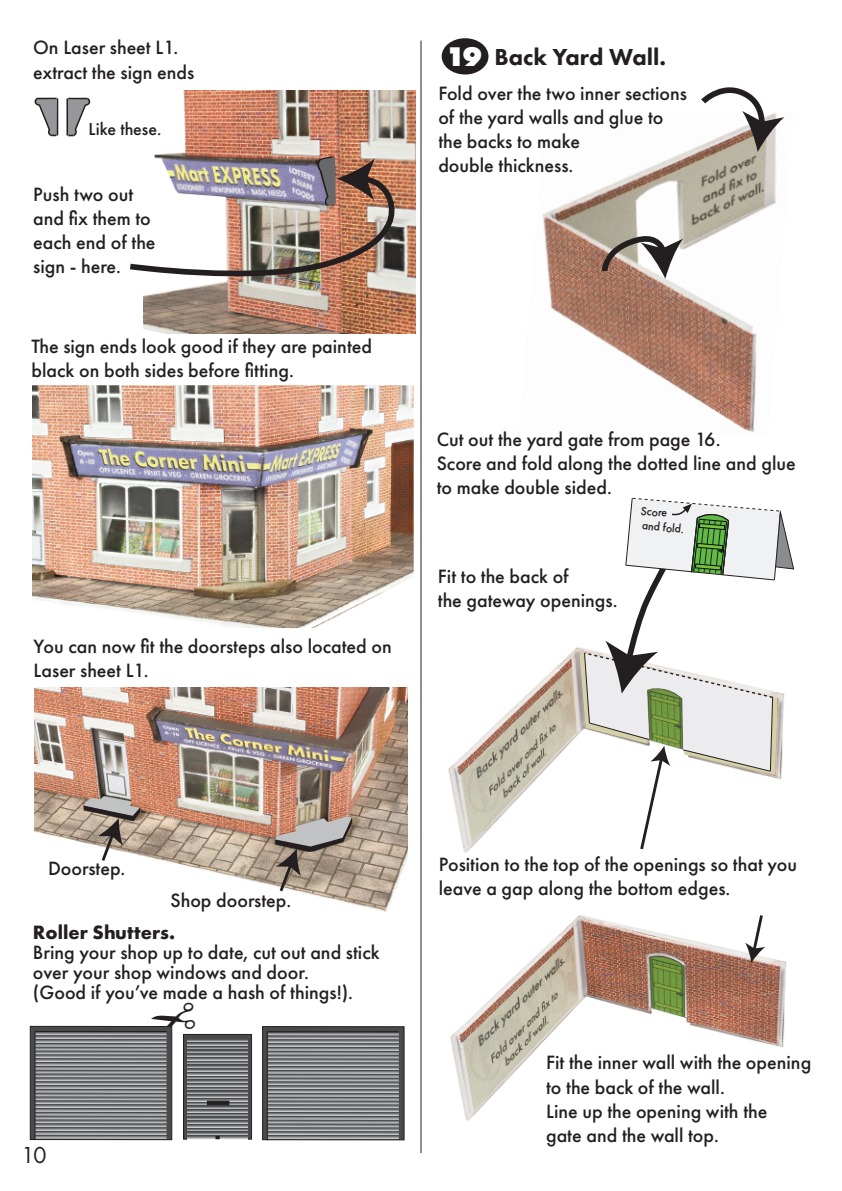
<style>
.page{position:relative;width:842px;height:1191px;background:#fff}
.page>*{position:absolute;margin:0;border:0;box-sizing:border-box;transform-origin:0 0}
.t1{font:800 28px "Futura PT";color:#fff}
.t2{font:800 24px "Futura PT";color:#231f20}
.t3{font:24px "Futura PT";color:#231f20}
.t4{font:500 20px/24px "Futura PT";color:#231f20}
.t5{font:700 20px "Futura PT";color:#231f20}
.t6{font:500 18px "Futura PT";color:#231f20}
.t7{font:500 12.2px/14.8px "Futura PT";color:#231f20;scale:.96 1}
</style>
<div class="page">
<img style="left:144px;top:91px;width:272px;height:242px">
<img style="left:32px;top:385px;width:382px;height:243px">
<img style="left:34px;top:687px;width:374px;height:225px">
<svg style="left:83px;top:796px;width:57px;height:68px"></svg>
<svg style="left:275px;top:816px;width:77px;height:78px;background:#a39488"></svg>
<img style="left:542px;top:117px;width:243px;height:315px">
<img style="left:448px;top:647px;width:131px;height:206px">
<img style="left:450px;top:915px;width:337px;height:206px">
<svg style="left:697px;top:87px;width:87px;height:65px"></svg>
<svg style="left:599px;top:229px;width:84px;height:50px"></svg>
<svg style="left:745px;top:915px;width:20px;height:48px"></svg>
<hr style="left:420px;top:41px;width:1px;height:1112px;background:#231f20">
<div style="left:442px;top:38px;width:46px;height:36px;background:#231f20;border-radius:50%"></div>
<svg style="left:579px;top:497px;width:215px;height:353px"></svg>
<svg style="left:35px;top:97px;width:23px;height:40px"></svg>
<hr style="left:66px;top:98px;width:2px;height:37px;background:#231f20">
<svg style="left:67px;top:97px;width:23px;height:40px"></svg>
<img style="left:130px;top:156px;width:292px;height:127px">
<div style="left:183px;top:1034px;width:69px;height:105px;background:#494a4b;border:1px solid #231f20"></div>
<svg style="left:187px;top:1039px;width:61px;height:3px"></svg>
<svg style="left:187px;top:1043px;width:61px;height:3px"></svg>
<svg style="left:187px;top:1047px;width:61px;height:2px"></svg>
<svg style="left:187px;top:1051px;width:61px;height:2px"></svg>
<svg style="left:187px;top:1054px;width:61px;height:3px"></svg>
<svg style="left:187px;top:1058px;width:61px;height:3px"></svg>
<svg style="left:187px;top:1062px;width:61px;height:2px"></svg>
<svg style="left:187px;top:1066px;width:61px;height:2px"></svg>
<svg style="left:187px;top:1069px;width:61px;height:3px"></svg>
<svg style="left:187px;top:1073px;width:61px;height:2px"></svg>
<svg style="left:187px;top:1077px;width:61px;height:2px"></svg>
<svg style="left:187px;top:1080px;width:61px;height:3px"></svg>
<svg style="left:187px;top:1084px;width:61px;height:3px"></svg>
<svg style="left:187px;top:1088px;width:61px;height:2px"></svg>
<svg style="left:187px;top:1092px;width:61px;height:2px"></svg>
<svg style="left:187px;top:1095px;width:61px;height:3px"></svg>
<svg style="left:187px;top:1099px;width:61px;height:3px"></svg>
<svg style="left:187px;top:1102px;width:61px;height:3px"></svg>
<svg style="left:187px;top:1105px;width:61px;height:4px"></svg>
<svg style="left:187px;top:1110px;width:61px;height:3px"></svg>
<svg style="left:187px;top:1114px;width:61px;height:2px"></svg>
<svg style="left:187px;top:1118px;width:61px;height:2px"></svg>
<svg style="left:187px;top:1121px;width:61px;height:3px"></svg>
<svg style="left:187px;top:1125px;width:61px;height:3px"></svg>
<svg style="left:187px;top:1129px;width:61px;height:2px"></svg>
<svg style="left:187px;top:1132px;width:61px;height:3px"></svg>
<svg style="left:187px;top:1136px;width:61px;height:3px"></svg>
<svg style="left:207px;top:1100px;width:22px;height:5px"></svg>
<svg style="left:215px;top:1136px;width:5px;height:3px"></svg>
<div style="left:30px;top:1026px;width:142px;height:113px;background:#494a4b"></div>
<div style="left:30px;top:1026px;width:142px;height:114px;border:1px solid #231f20"></div>
<svg style="left:36px;top:1032px;width:131px;height:3px"></svg>
<svg style="left:36px;top:1035px;width:131px;height:4px"></svg>
<svg style="left:36px;top:1039px;width:131px;height:4px"></svg>
<svg style="left:36px;top:1044px;width:131px;height:2px"></svg>
<svg style="left:36px;top:1046px;width:131px;height:4px"></svg>
<svg style="left:36px;top:1050px;width:131px;height:4px"></svg>
<svg style="left:36px;top:1054px;width:131px;height:4px"></svg>
<svg style="left:36px;top:1058px;width:131px;height:4px"></svg>
<svg style="left:36px;top:1063px;width:131px;height:3px"></svg>
<svg style="left:36px;top:1067px;width:131px;height:2px"></svg>
<svg style="left:36px;top:1069px;width:131px;height:4px"></svg>
<svg style="left:36px;top:1073px;width:131px;height:4px"></svg>
<svg style="left:36px;top:1077px;width:131px;height:4px"></svg>
<svg style="left:36px;top:1081px;width:131px;height:4px"></svg>
<svg style="left:36px;top:1086px;width:131px;height:3px"></svg>
<svg style="left:36px;top:1090px;width:131px;height:2px"></svg>
<svg style="left:36px;top:1092px;width:131px;height:4px"></svg>
<svg style="left:36px;top:1096px;width:131px;height:4px"></svg>
<svg style="left:36px;top:1100px;width:131px;height:4px"></svg>
<svg style="left:36px;top:1104px;width:131px;height:4px"></svg>
<svg style="left:36px;top:1109px;width:131px;height:3px"></svg>
<svg style="left:36px;top:1113px;width:131px;height:2px"></svg>
<svg style="left:36px;top:1115px;width:131px;height:4px"></svg>
<svg style="left:36px;top:1119px;width:131px;height:4px"></svg>
<svg style="left:36px;top:1123px;width:131px;height:4px"></svg>
<svg style="left:36px;top:1127px;width:131px;height:4px"></svg>
<svg style="left:36px;top:1132px;width:131px;height:2px"></svg>
<svg style="left:36px;top:1134px;width:131px;height:4px"></svg>
<hr style="left:35px;top:1031px;width:1px;height:109px;background:#231f20">
<hr style="left:35px;top:1031px;width:132px;height:1px;background:#231f20">
<div style="left:263px;top:1026px;width:141px;height:113px;background:#494a4b"></div>
<div style="left:262px;top:1026px;width:142px;height:114px;border:1px solid #231f20"></div>
<svg style="left:268px;top:1033px;width:131px;height:2px"></svg>
<svg style="left:268px;top:1035px;width:131px;height:4px"></svg>
<svg style="left:268px;top:1039px;width:131px;height:4px"></svg>
<svg style="left:268px;top:1043px;width:131px;height:4px"></svg>
<svg style="left:268px;top:1048px;width:131px;height:2px"></svg>
<svg style="left:268px;top:1050px;width:131px;height:4px"></svg>
<svg style="left:268px;top:1054px;width:131px;height:4px"></svg>
<svg style="left:268px;top:1058px;width:131px;height:4px"></svg>
<svg style="left:268px;top:1062px;width:131px;height:4px"></svg>
<svg style="left:268px;top:1066px;width:131px;height:4px"></svg>
<svg style="left:268px;top:1071px;width:131px;height:2px"></svg>
<svg style="left:268px;top:1073px;width:131px;height:4px"></svg>
<svg style="left:268px;top:1077px;width:131px;height:4px"></svg>
<svg style="left:268px;top:1081px;width:131px;height:4px"></svg>
<svg style="left:268px;top:1085px;width:131px;height:4px"></svg>
<svg style="left:268px;top:1089px;width:131px;height:4px"></svg>
<svg style="left:268px;top:1094px;width:131px;height:2px"></svg>
<svg style="left:268px;top:1096px;width:131px;height:4px"></svg>
<svg style="left:268px;top:1100px;width:131px;height:4px"></svg>
<svg style="left:268px;top:1104px;width:131px;height:4px"></svg>
<svg style="left:268px;top:1108px;width:131px;height:4px"></svg>
<svg style="left:268px;top:1113px;width:131px;height:3px"></svg>
<svg style="left:268px;top:1117px;width:131px;height:2px"></svg>
<svg style="left:268px;top:1119px;width:131px;height:4px"></svg>
<svg style="left:268px;top:1123px;width:131px;height:4px"></svg>
<svg style="left:268px;top:1127px;width:131px;height:4px"></svg>
<svg style="left:268px;top:1131px;width:131px;height:4px"></svg>
<svg style="left:268px;top:1136px;width:131px;height:3px"></svg>
<hr style="left:267px;top:1031px;width:1px;height:109px;background:#231f20">
<hr style="left:267px;top:1031px;width:132px;height:1px;background:#231f20">
<svg style="left:151px;top:1026px;width:22px;height:2px"></svg>
<p class="t4" style="left:33px;top:36px;width:163px">On Laser sheet L1. extract the sign ends</p>
<p class="t6" style="left:89px;top:118px;width:74px">Like these.</p>
<p class="t4" style="left:33px;top:182px;width:124px">Push two out and fix them to each end of the sign - here.</p>
<p class="t4" style="left:32px;top:334px;width:342px">The sign ends look good if they are painted black on both sides before fitting.</p>
<p class="t4" style="left:34px;top:634px;width:360px">You can now fit the doorsteps also located on<br>Laser sheet L1.</p>
<h1 class="t1" style="left:445px;top:39px;width:38px">19</h1>
<p class="t2" style="left:494px;top:42px;width:173px">Back Yard Wall.</p>
<p class="t4" style="left:438px;top:82px;width:250px">Fold over the two inner sections of the yard walls and glue to the backs to make<br>double thickness.</p>
<p class="t4" style="left:437px;top:427px;width:361px">Cut out the yard gate from page 16.<br>Score and fold along the dotted line and glue to make double sided.</p>
<p class="t4" style="left:438px;top:564px;width:181px">Fit to the back of<br>the gateway openings.</p>
<p class="t7" style="left:641px;top:503px;width:48px;rotate:5deg">Score and fold.</p>
<p class="t4" style="left:48px;top:857px;width:79px">Doorstep.</p>
<p class="t4" style="left:171px;top:888px;width:122px">Shop doorstep.</p>
<p class="t5" style="left:33px;top:919px;width:144px">Roller Shutters.</p>
<p class="t4" style="left:33px;top:942px;width:348px;line-height:20px">Bring your shop up to date, cut out and stick over your shop windows and door.<br>(Good if you’ve made a hash of things!).</p>
<p class="t3" style="left:21px;top:1140px;width:27px">10</p>
<p class="t4" style="left:439px;top:852px;width:360px">Position to the top of the openings so that you leave a gap along the bottom edges.</p>
<p class="t4" style="left:546px;top:1050px;width:267px">Fit the inner wall with the opening to the back of the wall.<br>Line up the opening with the<br>gate and the wall top.</p>
</div>
